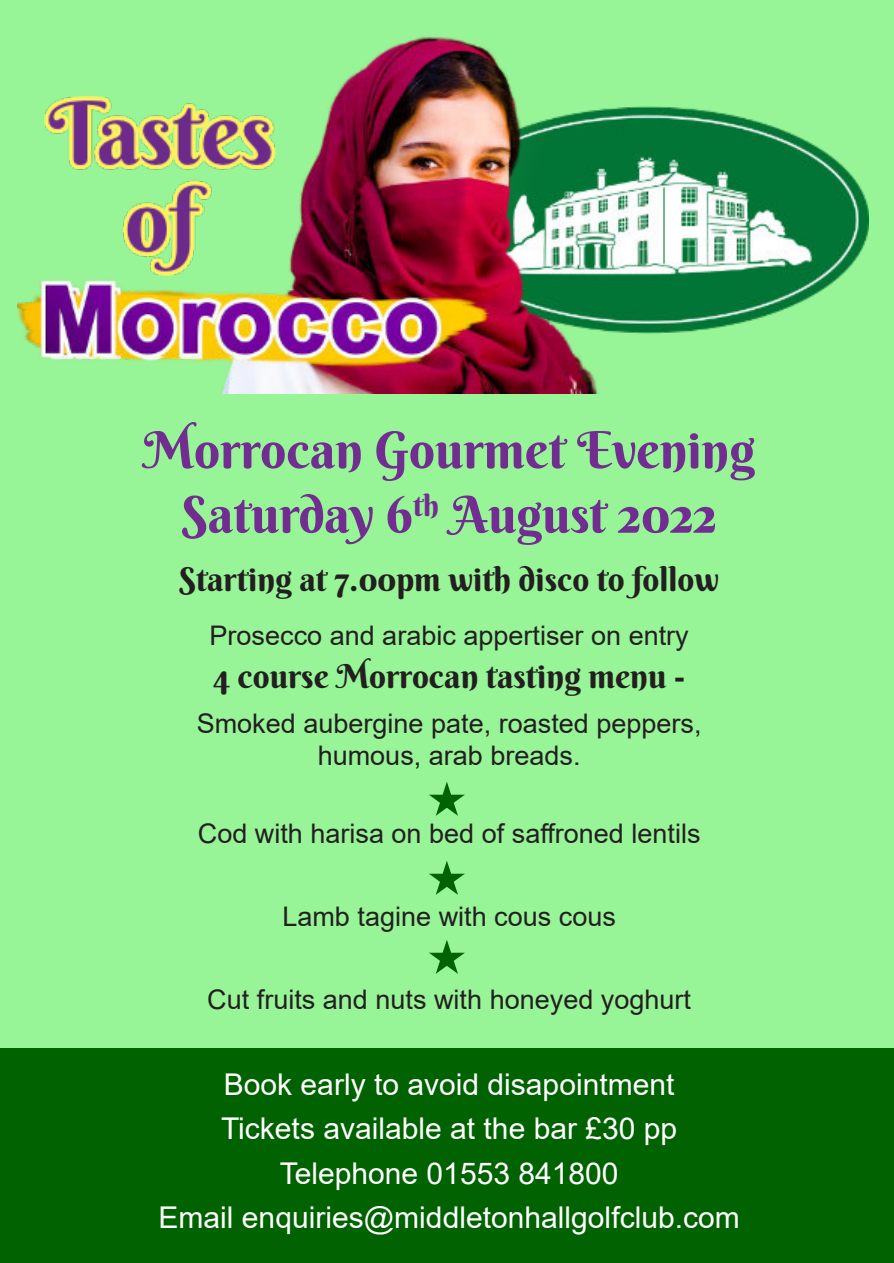
<style>
.page{position:relative;width:894px;height:1263px;background:#fff}
.page>*{position:absolute;margin:0;border:0;box-sizing:border-box;transform-origin:0 0}
.t1{font:51px/64.5px "Berkshire Swash";color:#722d91;text-align:center}
.t2{font:33px "Berkshire Swash";color:#231f20}
.t3{font:30px/44.5px "Arial";color:#fff;text-align:center}
.t4{font:27px/32.4px "Arial";color:#231f20;text-align:center}
</style>
<div class="page">
<div style="left:0;top:0;width:893px;height:1263px;background:#97f497"></div>
<img style="left:669px;top:107px;width:199px;height:226px">
<img style="left:17px;top:37px;width:652px;height:357px">
<img style="left:44px;top:96px;width:232px;height:179px">
<div style="left:0;top:1048px;width:893px;height:215px;background:#006200"></div>
<svg style="left:429px;top:782px;width:35px;height:34px"></svg>
<svg style="left:429px;top:861px;width:35px;height:34px"></svg>
<svg style="left:429px;top:940px;width:35px;height:34px"></svg>
<h1 class="t1" style="left:143px;top:418px;width:613px">Morrocan Gourmet Evening<br>Saturday 6<sup>th</sup> August 2022</h1>
<p class="t2" style="left:179px;top:559px;width:541px">Starting at 7.00pm with disco to follow</p>
<p class="t4" style="left:209px;top:621px;width:480px">Prosecco and arabic appertiser on entry</p>
<p class="t2" style="left:213px;top:656px;width:474px">4 course Morrocan tasting menu -</p>
<p class="t4" style="left:197px;top:709px;width:506px">Smoked aubergine pate, roasted peppers, humous, arab breads.</p>
<p class="t4" style="left:198px;top:820px;width:504px">Cod with harisa on bed of saffroned lentils</p>
<p class="t4" style="left:282px;top:903px;width:335px">Lamb tagine with cous cous</p>
<p class="t4" style="left:207px;top:985px;width:485px">Cut fruits and nuts with honeyed yoghurt</p>
<p class="t3" style="left:158px;top:1064px;width:582px">Book early to avoid disapointment<br>Tickets available at the bar £30 pp Telephone 01553 841800<br>Email enquiries@middletonhallgolfclub.com</p>
</div>
